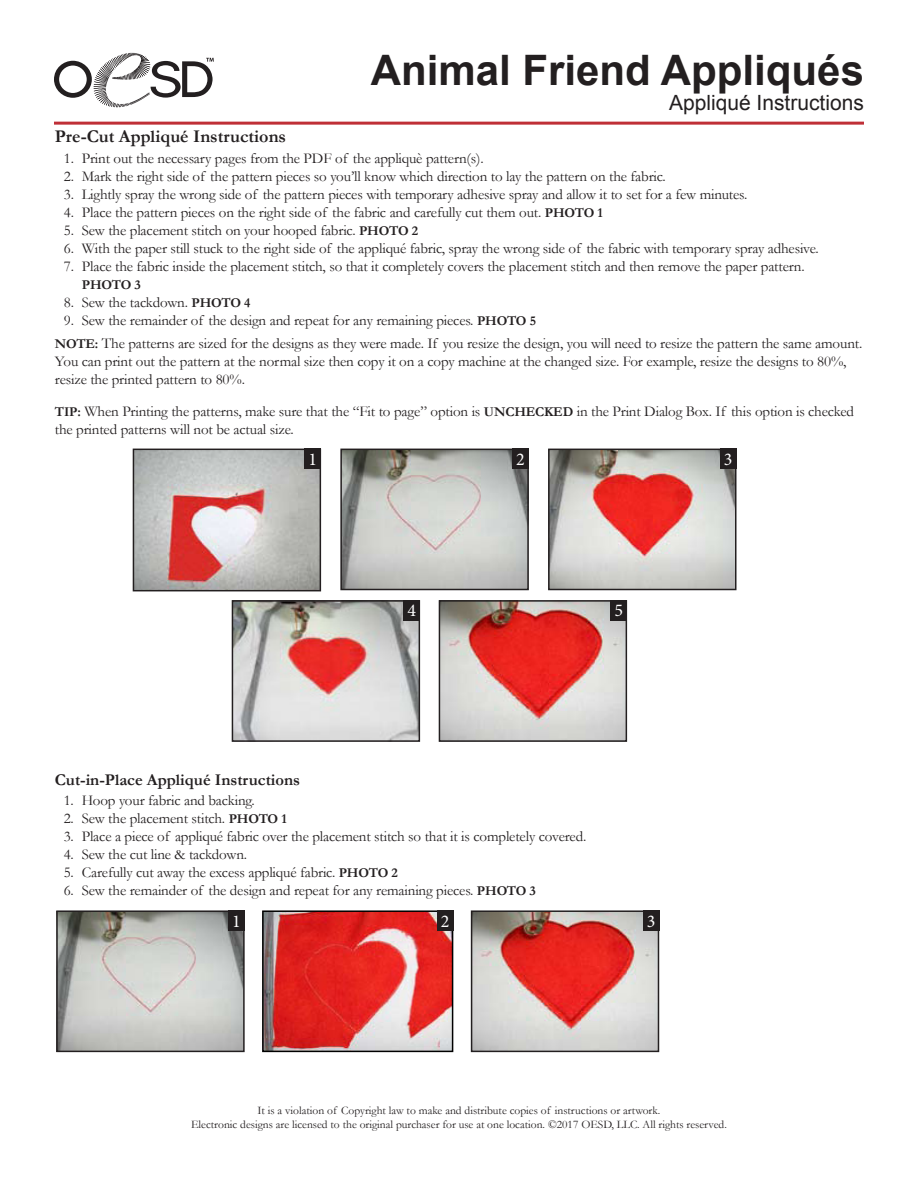
<style>
.page{position:relative;width:918px;height:1188px;background:#fff}
.page>*{position:absolute;margin:0;border:0;box-sizing:border-box;transform-origin:0 0}
.t1{font:700 42px "Arial";color:#231f20}
.t2{font:21px "Arial";color:#231f20}
.t3{font:700 18px "Garamond";color:#231f20}
.t4{font:18px "Minion Pro";color:#fff}
.t5{font:700 16.5px "Garamond";color:#231f20}
.t6{font:15px/18px "Garamond";letter-spacing:-.01em;color:#231f20}
.t7{font:700 13.5px "Garamond";letter-spacing:-.02em;color:#231f20}
.t8{font:11.55px/13.8px "Garamond";color:#231f20;text-align:center}
.s1{font-weight:700;font-size:13.5px}
</style>
<div class="page">
<svg style="left:54px;top:53px;width:160px;height:54px"></svg>
<hr style="left:54px;top:122px;width:810px;height:3px;background:#bf2f37">
<img style="left:59px;top:913px;width:183px;height:136px">
<div style="left:56px;top:910px;width:189px;height:142px;border:2px solid #231f20"></div>
<img style="left:265px;top:913px;width:185px;height:136px">
<div style="left:262px;top:910px;width:191px;height:142px;border:2px solid #000"></div>
<img style="left:474px;top:913px;width:182px;height:136px">
<div style="left:471px;top:910px;width:188px;height:142px;border:2px solid #231f20"></div>
<div style="left:228px;top:910px;width:17px;height:21px;background:#231f20"></div>
<div style="left:437px;top:910px;width:16px;height:21px;background:#231f20"></div>
<div style="left:643px;top:910px;width:16px;height:21px;background:#231f20"></div>
<img style="left:136px;top:452px;width:182px;height:136px">
<div style="left:133px;top:449px;width:188px;height:142px;border:2px solid #231f20"></div>
<img style="left:343px;top:452px;width:183px;height:135px">
<div style="left:340px;top:449px;width:189px;height:141px;border:2px solid #231f20"></div>
<img style="left:551px;top:452px;width:183px;height:135px">
<div style="left:548px;top:449px;width:189px;height:141px;border:2px solid #231f20"></div>
<img style="left:235px;top:603px;width:182px;height:136px">
<div style="left:232px;top:600px;width:188px;height:142px;border:2px solid #231f20"></div>
<img style="left:442px;top:603px;width:182px;height:136px">
<div style="left:439px;top:600px;width:188px;height:142px;border:2px solid #231f20"></div>
<div style="left:304px;top:449px;width:17px;height:20px;background:#231f20"></div>
<div style="left:512px;top:449px;width:17px;height:20px;background:#231f20"></div>
<div style="left:403px;top:600px;width:17px;height:20px;background:#231f20"></div>
<div style="left:610px;top:600px;width:17px;height:20px;background:#231f20"></div>
<div style="left:720px;top:449px;width:17px;height:20px;background:#231f20"></div>
<p class="t3" style="left:55px;top:124px;width:233px">Pre-Cut Appliqué Instructions</p>
<h1 class="t1" style="left:371px;top:42px;width:495px">Animal Friend Appliqués</h1>
<p class="t2" style="left:669px;top:89px;width:196px">Appliqué Instructions</p>
<p class="t6" style="left:64px;top:148px;width:421px">1. Print out the necessary pages from the PDF of the appliquè pattern(s).</p>
<p class="t6" style="left:64px;top:166px;width:604px">2. Mark the right side of the pattern pieces so you’ll know which direction to lay the pattern on the fabric.</p>
<p class="t6" style="left:64px;top:184px;width:685px">3. Lightly spray the wrong side of the pattern pieces with temporary adhesive spray and allow it to set for a few minutes.</p>
<p class="t6" style="left:64px;top:202px;width:541px">4. Place the pattern pieces on the right side of the fabric and carefully cut them out. <span class="s1">PHOTO 1</span></p>
<p class="t6" style="left:64px;top:220px;width:356px">5. Sew the placement stitch on your hooped fabric. <span class="s1">PHOTO 2</span></p>
<p class="t6" style="left:64px;top:238px;width:756px">6. With the paper still stuck to the right side of the appliqué fabric, spray the wrong side of the fabric with temporary spray adhesive.</p>
<p class="t6" style="left:64px;top:256px;width:742px">7. Place the fabric inside the placement stitch, so that it completely covers the placement stitch and then remove the paper pattern.</p>
<p class="t7" style="left:82px;top:275px;width:61px">PHOTO 3</p>
<p class="t6" style="left:64px;top:292px;width:188px">8. Sew the tackdown. <span class="s1">PHOTO 4</span></p>
<p class="t6" style="left:55px;top:308px;width:809px;line-height:23.2px;text-indent:9px">9. Sew the remainder of the design and repeat for any remaining pieces. <span class="s1">PHOTO 5<br>NOTE:</span> The patterns are sized for the designs as they were made. If you resize the design, you will need to resize the pattern the same amount.</p>
<p class="t6" style="left:55px;top:352px;width:793px">You can print out the pattern at the normal size then copy it on a copy machine at the changed size. For example, resize the designs to 80%, resize the printed pattern to 80%.</p>
<p class="t6" style="left:55px;top:402px;width:801px"><span class="s1">TIP:</span> When Printing the patterns, make sure that the “Fit to page” option is <span class="s1">UNCHECKED</span> in the Print Dialog Box. If this option is checked the printed patterns will not be actual size.</p>
<p class="t4" style="left:308px;top:447px;width:10px">1</p>
<p class="t4" style="left:516px;top:447px;width:10px">2</p>
<p class="t4" style="left:724px;top:447px;width:10px">3</p>
<p class="t5" style="left:55px;top:769px;width:247px">Cut-in-Place Appliqué Instructions</p>
<p class="t4" style="left:407px;top:598px;width:10px">4</p>
<p class="t4" style="left:614px;top:598px;width:10px">5</p>
<p class="t6" style="left:64px;top:791px;width:192px">1. Hoop your fabric and backing.</p>
<p class="t6" style="left:64px;top:809px;width:224px">2. Sew the placement stitch. <span class="s1">PHOTO 1</span></p>
<p class="t6" style="left:64px;top:827px;width:524px">3. Place a piece of appliqué fabric over the placement stitch so that it is completely covered.</p>
<p class="t6" style="left:64px;top:845px;width:185px">4. Sew the cut line &amp; tackdown.</p>
<p class="t6" style="left:64px;top:863px;width:336px">5. Carefully cut away the excess appliqué fabric. <span class="s1">PHOTO 2</span></p>
<p class="t6" style="left:64px;top:881px;width:474px">6. Sew the remainder of the design and repeat for any remaining pieces. <span class="s1">PHOTO 3</span></p>
<p class="t4" style="left:232px;top:909px;width:10px">1</p>
<p class="t4" style="left:441px;top:909px;width:10px">2</p>
<p class="t4" style="left:647px;top:909px;width:10px">3</p>
<p class="t8" style="left:191px;top:1103px;width:537px">It is a violation of Copyright law to make and distribute copies of instructions or artwork.<br>Electronic designs are licensed to the original purchaser for use at one location. ©2017 OESD, LLC. All rights reserved.</p>
</div>
